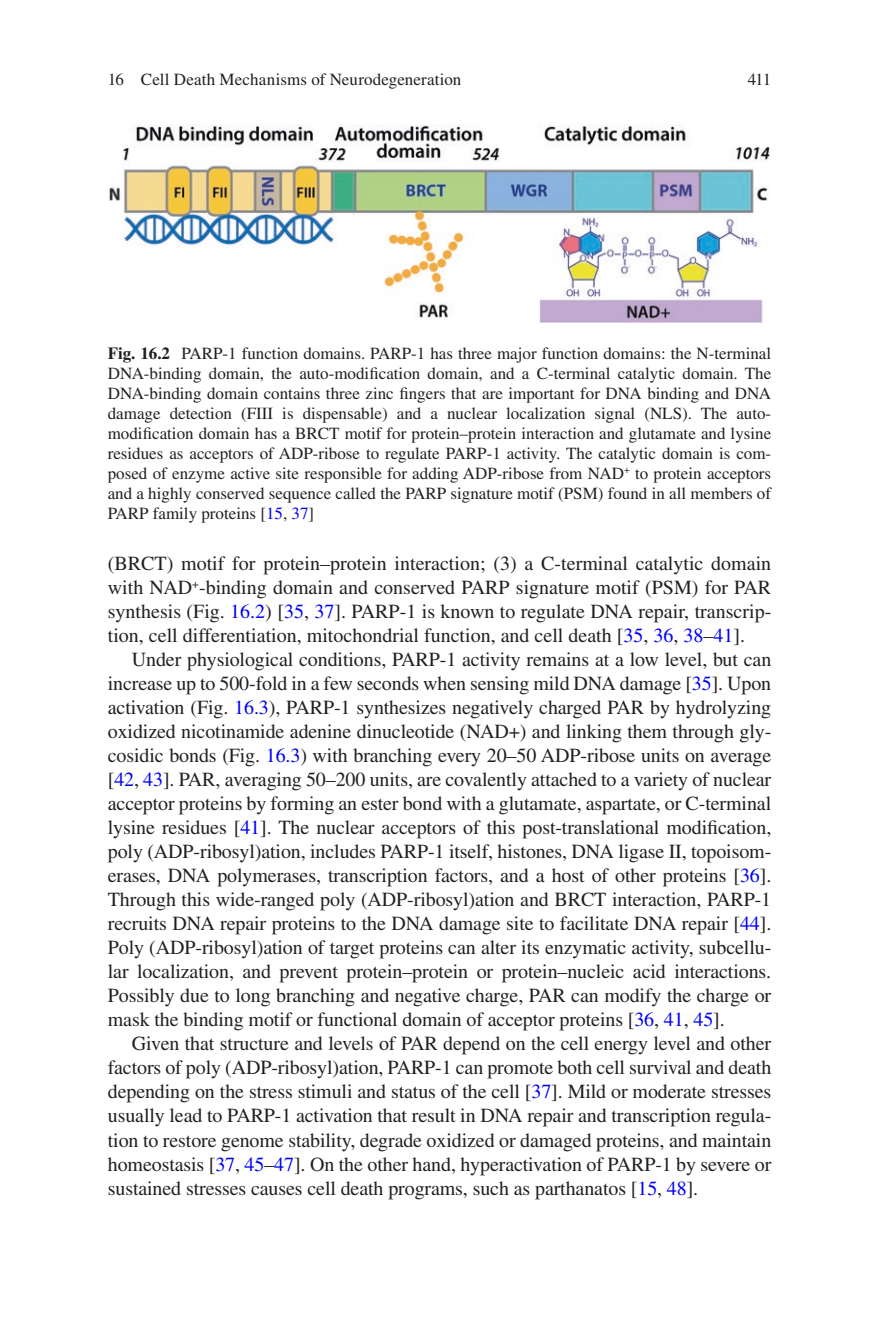
<style>
.page{position:relative;width:879px;height:1333px;background:#fff}
.page>*{position:absolute;margin:0;border:0;box-sizing:border-box;transform-origin:0 0}
.t1{font:20px/24px "Lswxrg Times LT Std";letter-spacing:-.005em;color:#231f20;text-align:justify}
.t2{font:17px/20px "Lswxrg Times LT Std";color:#231f20;text-align:justify}
.t3{font:17px "Yfgmcd Times LT Std";letter-spacing:.005em;color:#231f20}
.s1{font-family:"Xnldyh Times LT Std";font-weight:700}
.s2{color:#0000fa}
</style>
<div class="page">
<img style="left:108px;top:124px;width:663px;height:199px">
<p class="t3" style="left:108px;top:70px;width:355px">16 Cell Death Mechanisms of Neurodegeneration</p>
<p class="t2" style="left:748px;top:69px;width:25px">411</p>
<p class="t2" style="left:108px;top:343px;width:665px"><span class="s1">Fig. 16.2</span> PARP-1 function domains. PARP-1 has three major function domains: the N-terminal DNA-binding domain, the auto-modification domain, and a C-terminal catalytic domain. The DNA-binding domain contains three zinc fingers that are important for DNA binding and DNA damage detection (FIII is dispensable) and a nuclear localization signal (NLS). The auto&shy;modification domain has a BRCT motif for protein–protein interaction and glutamate and lysine residues as acceptors of ADP-ribose to regulate PARP-1 activity. The catalytic domain is com&shy;posed of enzyme active site responsible for adding ADP-ribose from NAD<sup>+</sup> to protein acceptors and a highly conserved sequence called the PARP signature motif (PSM) found in all members of PARP family proteins [<span class="s2">15</span>, <span class="s2">37</span>]</p>
<p class="t1" style="left:108px;top:551px;width:665px">(BRCT) motif for protein–protein interaction; (3) a C-terminal catalytic domain with NAD<sup>+</sup>-binding domain and conserved PARP signature motif (PSM) for PAR synthesis (Fig. <span class="s2">16.2</span>) [<span class="s2">35</span>, <span class="s2">37</span>]. PARP-1 is known to regulate DNA repair, transcrip&shy;tion, cell differentiation, mitochondrial function, and cell death [<span class="s2">35</span>, <span class="s2">36</span>, <span class="s2">38</span>–<span class="s2">41</span>].</p>
<p class="t1" style="left:108px;top:647px;width:665px;text-indent:24px">Under physiological conditions, PARP-1 activity remains at a low level, but can increase up to 500-fold in a few seconds when sensing mild DNA damage [<span class="s2">35</span>]. Upon activation (Fig. <span class="s2">16.3</span>), PARP-1 synthesizes negatively charged PAR by hydrolyzing oxidized nicotinamide adenine dinucleotide (NAD+) and linking them through gly&shy;cosidic bonds (Fig. <span class="s2">16.3</span>) with branching every 20–50 ADP-ribose units on average [<span class="s2">42</span>, <span class="s2">43</span>]. PAR, averaging 50–200 units, are covalently attached to a variety of nuclear acceptor proteins by forming an ester bond with a glutamate, aspartate, or C-terminal lysine residues [<span class="s2">41</span>]. The nuclear acceptors of this post-translational modification, poly (ADP-ribosyl)ation, includes PARP-1 itself, histones, DNA ligase II, topoisom&shy;erases, DNA polymerases, transcription factors, and a host of other proteins [<span class="s2">36</span>].<br>Through this wide-ranged poly (ADP-ribosyl)ation and BRCT interaction, PARP-1 recruits DNA repair proteins to the DNA damage site to facilitate DNA repair [<span class="s2">44</span>].<br>Poly (ADP-ribosyl)ation of target proteins can alter its enzymatic activity, subcellu&shy;lar localization, and prevent protein–protein or protein–nucleic acid interactions.<br>Possibly due to long branching and negative charge, PAR can modify the charge or mask the binding motif or functional domain of acceptor proteins [<span class="s2">36</span>, <span class="s2">41</span>, <span class="s2">45</span>].</p>
<p class="t1" style="left:108px;top:1031px;width:665px;text-indent:24px">Given that structure and levels of PAR depend on the cell energy level and other factors of poly (ADP-ribosyl)ation, PARP-1 can promote both cell survival and death depending on the stress stimuli and status of the cell [<span class="s2">37</span>]. Mild or moderate stresses usually lead to PARP-1 activation that result in DNA repair and transcription regula&shy;tion to restore genome stability, degrade oxidized or damaged proteins, and maintain homeostasis [<span class="s2">37</span>, <span class="s2">45</span>–<span class="s2">47</span>]. On the other hand, hyperactivation of PARP-1 by severe or sustained stresses causes cell death programs, such as parthanatos [<span class="s2">15</span>, <span class="s2">48</span>].</p>
</div>
